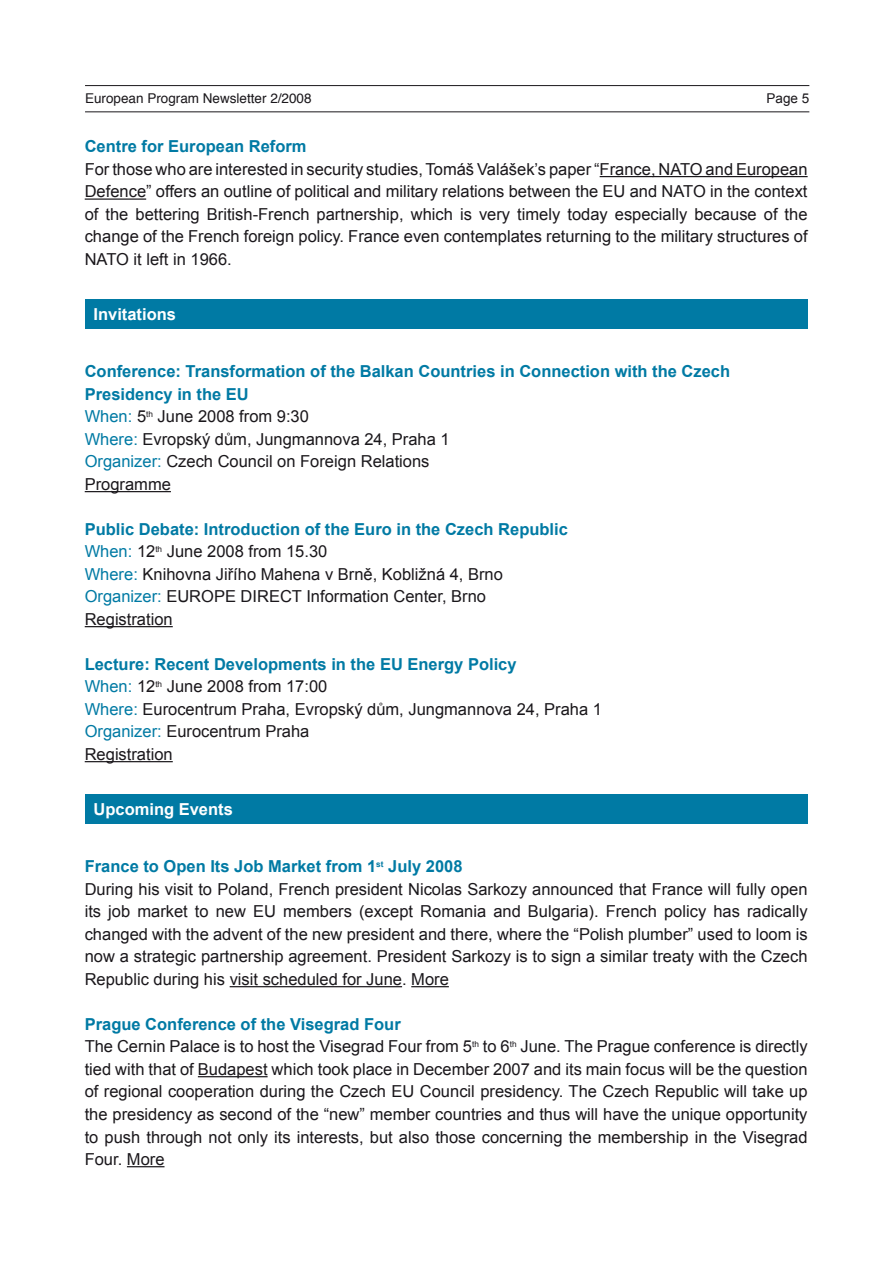
<style>
.page{position:relative;width:893px;height:1263px;background:#fff}
.page>*{position:absolute;margin:0;border:0;box-sizing:border-box;transform-origin:0 0}
.t1{font:16.5px/22.5px "Arial";color:#1a171b}
.t2{font:700 16.5px "Arial";color:#fff}
.t3{font:700 16.5px "Arial";color:#007aa4}
.t4{font:13.5px "Helvetica";color:#1a171b}
.t5{font:13.5px "Arial";color:#1a171b}
.s1{font-weight:700;color:#007aa4}
.s2{color:#007aa4}
</style>
<div class="page">
<hr style="left:600px;top:176px;width:208px;height:1px;background:#1a171b">
<hr style="left:85px;top:198px;width:61px;height:2px;background:#1a171b">
<hr style="left:85px;top:491px;width:86px;height:1px;background:#1a171b">
<hr style="left:85px;top:626px;width:88px;height:1px;background:#1a171b">
<hr style="left:85px;top:761px;width:88px;height:1px;background:#1a171b">
<hr style="left:230px;top:986px;width:172px;height:1px;background:#1a171b">
<hr style="left:411px;top:986px;width:38px;height:1px;background:#1a171b">
<hr style="left:198px;top:1076px;width:70px;height:1px;background:#1a171b">
<hr style="left:127px;top:1166px;width:38px;height:1px;background:#1a171b">
<hr style="left:85px;top:85px;width:724px;height:1px;background:#1a171b">
<hr style="left:85px;top:111px;width:724px;height:1px;background:#1a171b">
<div style="left:85px;top:794px;width:723px;height:30px;background:#007aa4"></div>
<div style="left:85px;top:299px;width:723px;height:29px;background:#007aa4"></div>
<p class="t4" style="left:85px;top:88px;width:228px">European Program Newsletter 2/2008</p>
<p class="t5" style="left:767px;top:89px;width:44px">Page 5</p>
<p class="t3" style="left:85px;top:136px;width:223px">Centre for European Reform</p>
<p class="t1" style="left:85px;top:158px;width:724px;text-align:justify">For those who are interested in security studies, Tomáš Valášek’s paper “France, NATO and European Defence” offers an outline of political and military relations between the EU and NATO in the context of the bettering British-French partnership, which is very timely today especially because of the change of the French foreign policy. France even contemplates returning to the military structures of NATO it left in 1966.</p>
<p class="t2" style="left:94px;top:303px;width:84px">Invitations</p>
<p class="t1" style="left:85px;top:360px;width:647px"><span class="s1">Conference: Transformation of the Balkan Countries in Connection with the Czech Presidency in the EU<br></span><span class="s2">When:</span> 5<sup>th</sup> June 2008 from 9:30<br><span class="s2">Where:</span> Evropský dům, Jungmannova 24, Praha 1<br><span class="s2">Organizer:</span> Czech Council on Foreign Relations<br>Programme</p>
<p class="t1" style="left:85px;top:518px;width:485px"><span class="s1">Public Debate: Introduction of the Euro in the Czech Republic </span><span class="s2">When:</span> 12<sup>th</sup> June 2008 from 15.30<br><span class="s2">Where:</span> Knihovna Jiřího Mahena v Brně, Kobližná 4, Brno <span class="s2">Organizer:</span> EUROPE DIRECT Information Center, Brno Registration</p>
<p class="t1" style="left:85px;top:653px;width:519px"><span class="s1">Lecture: Recent Developments in the EU Energy Policy<br></span><span class="s2">When:</span> 12<sup>th</sup> June 2008 from 17:00<br><span class="s2">Where:</span> Eurocentrum Praha, Evropský dům, Jungmannova 24, Praha 1<br><span class="s2">Organizer:</span> Eurocentrum Praha<br>Registration</p>
<p class="t2" style="left:94px;top:798px;width:141px">Upcoming Events</p>
<p class="t1" style="left:85px;top:855px;width:724px"><span class="s1">France to Open Its Job Market from 1</span><sup>st</sup> <span class="s1">July 2008<br></span>During his visit to Poland, French president Nicolas Sarkozy announced that France will fully open its job market to new EU members (except Romania and Bulgaria). French policy has radically changed with the advent of the new president and there, where the “Polish plumber” used to loom is now a strategic partnership agreement. President Sarkozy is to sign a similar treaty with the Czech Republic during his visit scheduled for June. More</p>
<p class="t1" style="left:85px;top:1013px;width:724px"><span class="s1">Prague Conference of the Visegrad Four<br></span>The Cernin Palace is to host the Visegrad Four from 5<sup>th</sup> to 6<sup>th</sup> June. The Prague conference is directly tied with that of Budapest which took place in December 2007 and its main focus will be the question of regional cooperation during the Czech EU Council presidency. The Czech Republic will take up the presidency as second of the “new” member countries and thus will have the unique opportunity to push through not only its interests, but also those concerning the membership in the Visegrad Four. More</p>
</div>
